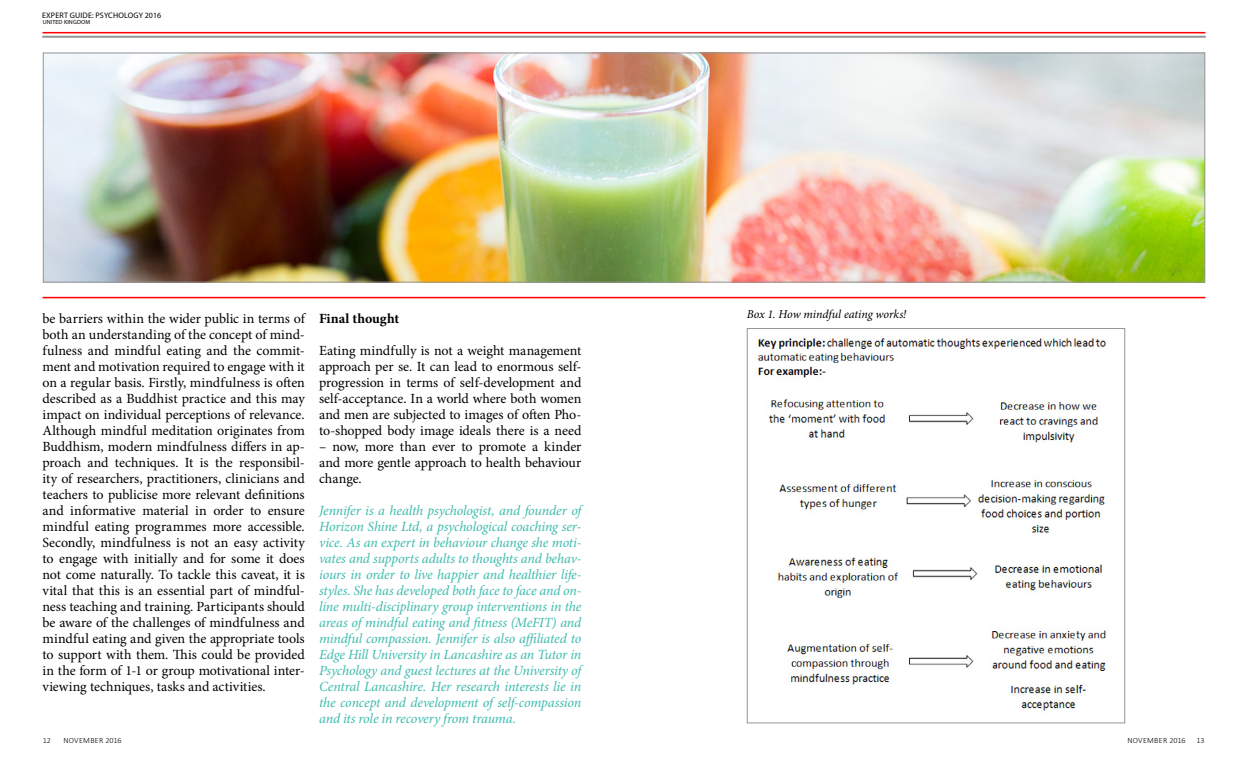
<style>
.page{position:relative;width:1248px;height:766px;background:#fff}
.page>*{position:absolute;margin:0;border:0;box-sizing:border-box;transform-origin:0 0}
.t1{font:14px/16px "Minion Pro";letter-spacing:-.005em;color:#000;text-align:justify}
.t2{font:italic 14px/16px "Minion Pro";letter-spacing:-.015em;color:#3fbbaf;text-align:justify}
.t3{font:700 14px "Minion Pro";letter-spacing:-.005em;color:#000}
.t4{font:italic 12px "Minion Pro";letter-spacing:-.005em;color:#000}
.t5{font:300 8px "Calibri";letter-spacing:.04em;color:#000}
.t6{font:8px "Myriad Pro";letter-spacing:.02em;color:#000}
.t7{font:6px "Myriad Pro";letter-spacing:.02em;color:#000}
</style>
<div class="page">
<hr style="left:43px;top:297px;width:1162px;height:1px;background:#ff0004">
<svg style="left:42px;top:35px;width:1163px;height:3px"></svg>
<hr style="left:43px;top:32px;width:1162px;height:1px;background:#ff0004">
<img style="left:757px;top:336px;width:350px;height:375px">
<div style="left:746px;top:328px;width:379px;height:395px;border:1px solid #939598"></div>
<img style="left:45px;top:54px;width:1158px;height:226px">
<div style="left:43px;top:52px;width:1162px;height:230px;border:1px solid #939598"></div>
<p class="t6" style="left:42px;top:10px;width:121px">EXPERT GUIDE: PSYCHOLOGY 2016</p>
<p class="t7" style="left:43px;top:19px;width:49px">UNITED KINGDOM</p>
<p class="t1" style="left:43px;top:310px;width:264px">be barriers within the wider public in terms of both an understanding of the concept of mind&shy;fulness and mindful eating and the commit&shy;ment and motivation required to engage with it on a regular basis. Firstly, mindfulness is often described as a Buddhist practice and this may impact on individual perceptions of relevance.<br>Although mindful meditation originates from Buddhism, modern mindfulness differs in ap&shy;proach and techniques. It is the responsibil&shy;ity of researchers, practitioners, clinicians and teachers to publicise more relevant definitions and informative material in order to ensure mindful eating programmes more accessible.<br>Secondly, mindfulness is not an easy activity to engage with initially and for some it does not come naturally. To tackle this caveat, it is vital that this is an essential part of mindful&shy;ness teaching and training. Participants should be aware of the challenges of mindfulness and mindful eating and given the appropriate tools to support with them. This could be provided in the form of 1-1 or group motivational inter&shy;viewing techniques, tasks and activities.</p>
<p class="t3" style="left:319px;top:308px;width:82px">Final thought</p>
<p class="t1" style="left:319px;top:342px;width:264px">Eating mindfully is not a weight management approach per se. It can lead to enormous self&shy;progression in terms of self-development and self-acceptance. In a world where both women and men are subjected to images of often Pho&shy;to-shopped body image ideals there is a need</p>
<p class="t1" style="left:319px;top:438px;width:264px">– now, more than ever to promote a kinder and more gentle approach to health behaviour change.</p>
<p class="t2" style="left:319px;top:502px;width:264px">Jennifer is a health psychologist, and founder of Horizon Shine Ltd, a psychological coaching ser&shy;vice. As an expert in behaviour change she moti&shy;vates and supports adults to thoughts and behav&shy;iours in order to live happier and healthier life&shy;styles. She has developed both face to face and on&shy;line multi-disciplinary group interventions in the areas of mindful eating and fitness (MeFIT) and mindful compassion. Jennifer is also affiliated to Edge Hill University in Lancashire as an Tutor in Psychology and guest lectures at the University of Central Lancashire. Her research interests lie in the concept and development of self-compassion and its role in recovery from trauma.</p>
<p class="t4" style="left:746px;top:306px;width:161px">Box 1. How mindful eating works!</p>
<p class="t5" style="left:43px;top:735px;width:10px">12</p>
<p class="t5" style="left:63px;top:735px;width:60px">NOVEMBER 2016</p>
<p class="t5" style="left:1127px;top:735px;width:60px">NOVEMBER 2016</p>
<p class="t5" style="left:1196px;top:735px;width:10px">13</p>
</div>
